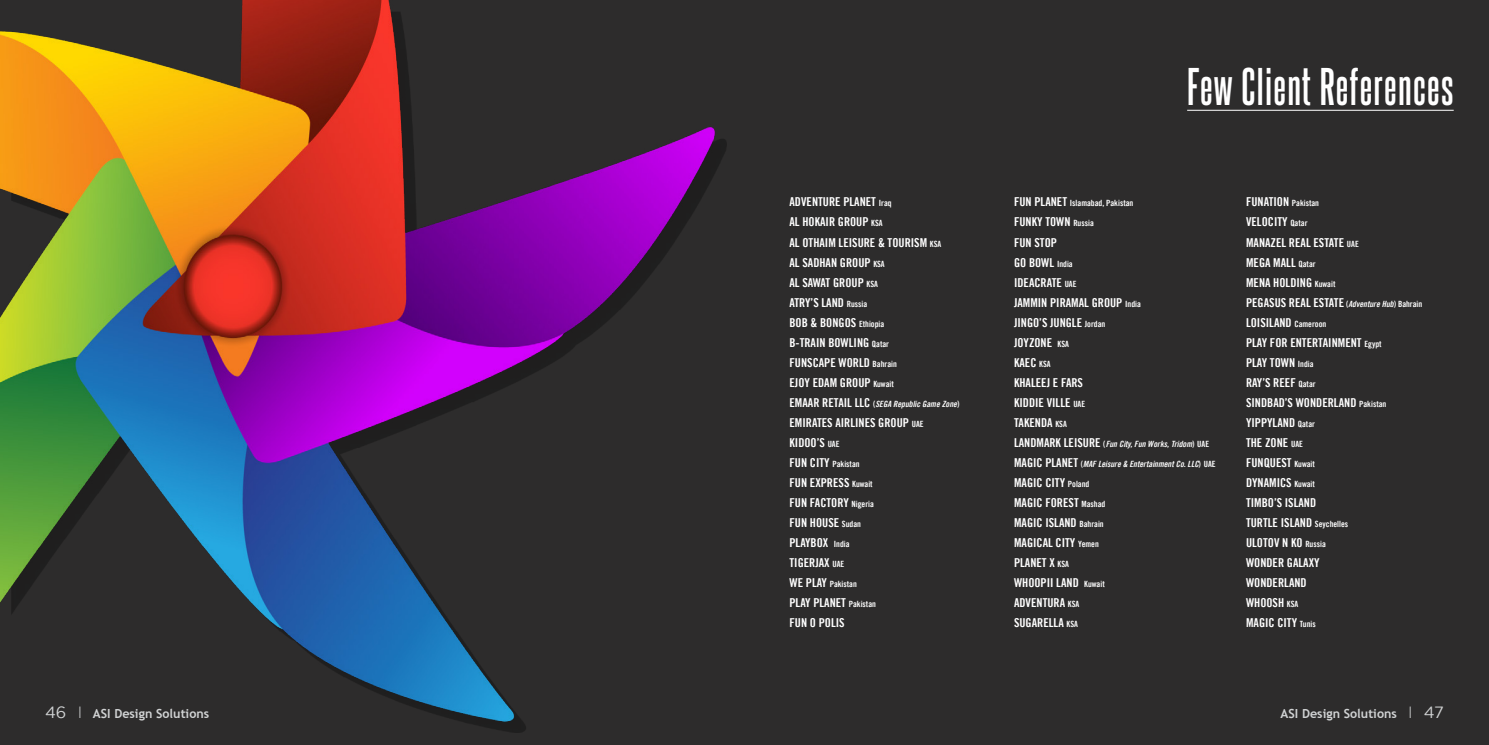
<style>
.page{position:relative;width:1489px;height:745px;background:#fff}
.page>*{position:absolute;margin:0;border:0;box-sizing:border-box;transform-origin:0 0}
.t1{font:700 45px "Steelfish Rg";letter-spacing:.03em;color:#fff}
.t2{font:700 12.5px "Trebuchet MS";color:#d1d3d4}
.t3{font:12.25px/20px "Trade Gothic LT Bold Cond Twenty";color:#fff}
.t4{font:8.62px "Trade Gothic LT Bold Cond Twenty Obl";color:#fff}
.t5{font:8.62px "Trade Gothic LT Bold Cond Twenty";color:#fff}
.s1{font-size:8.62px}
.s2{font-family:"Trade Gothic LT Bold Cond Twenty";font-size:12.25px}
.s3{font-family:"Trade Gothic LT Bold Cond Twenty"}
.s4{font-size:12.25px}
.s5{font-family:"Trade Gothic LT Bold Cond Twenty Obl";font-size:8.62px}
.s6{font-family:"Gotham";font-weight:400;font-size:16.25px}
.s7{font-family:"Gotham";font-weight:300;font-size:16.25px}
</style>
<div class="page">
<div style="left:0;top:0;width:1488px;height:744px;background:#2d2c2c"></div>
<img style="left:0;top:0;width:727px;height:733px">
<hr style="left:1187px;top:110px;width:266px;height:1px;background:#fff">
<p class="t3" style="left:789px;top:192px;width:153px">ADVENTURE PLANET <span class="s1">Iraq<br></span>AL HOKAIR GROUP <span class="s1">KSA<br></span>AL OTHAIM LEISURE &amp; TOURISM <span class="s1">KSA<br></span>AL SADHAN GROUP <span class="s1">KSA<br></span>AL SAWAT GROUP <span class="s1">KSA<br></span>ATRY’S LAND <span class="s1">Russia<br></span>BOB &amp; BONGOS <span class="s1">Ethiopia<br></span>B-TRAIN BOWLING <span class="s1">Qatar<br></span>FUNSCAPE WORLD <span class="s1">Bahrain<br></span>EJOY EDAM GROUP <span class="s1">Kuwait</span></p>
<p class="t4" style="left:789px;top:398px;width:171px"><span class="s2">EMAAR RETAIL LLC</span> <span class="s3">(</span>SEGA Republic Game Zone<span class="s3">)</span></p>
<p class="t3" style="left:789px;top:412px;width:136px">EMIRATES AIRLINES GROUP <span class="s1">UAE<br></span>KIDOO’S <span class="s1">UAE</span></p>
<p class="t5" style="left:789px;top:458px;width:72px"><span class="s4">FUN CITY</span> Pakistan</p>
<p class="t3" style="left:789px;top:472px;width:86px">FUN EXPRESS <span class="s1">Kuwait<br></span>FUN FACTORY <span class="s1">Nigeria<br></span>FUN HOUSE <span class="s1">Sudan<br></span>PLAYBOX <span class="s1">India<br></span>TIGERJAX <span class="s1">UAE</span></p>
<p class="t5" style="left:789px;top:578px;width:69px"><span class="s4">WE PLAY</span> Pakistan</p>
<p class="t3" style="left:789px;top:592px;width:88px">PLAY PLANET <span class="s1">Pakistan<br></span>FUN O POLIS</p>
<h1 class="t1" style="left:1187px;top:55px;width:268px">Few Client References</h1>
<p class="t5" style="left:1014px;top:198px;width:121px"><span class="s4">FUN PLANET</span> Islamabad, Pakistan</p>
<p class="t3" style="left:1014px;top:212px;width:128px">FUNKY TOWN <span class="s1">Russia<br></span>FUN STOP<br>GO BOWL <span class="s1">India<br></span>IDEACRATE <span class="s1">UAE<br></span>JAMMIN PIRAMAL GROUP <span class="s1">India<br></span>JINGO’S JUNGLE <span class="s1">Jordan<br></span>JOYZONE <span class="s1">KSA<br></span>KAEC <span class="s1">KSA<br></span>KHALEEJ E FARS<br>KIDDIE VILLE <span class="s1">UAE<br></span>TAKENDA <span class="s1">KSA</span></p>
<p class="t4" style="left:1014px;top:438px;width:197px"><span class="s2">LANDMARK LEISURE</span> <span class="s3">(</span>Fun City, Fun Works, Tridom<span class="s3">) UAE</span></p>
<p class="t4" style="left:1014px;top:458px;width:203px"><span class="s2">MAGIC PLANET</span> <span class="s3">(</span>MAF Leisure &amp; Entertainment Co. LLC<span class="s3">) UAE</span></p>
<p class="t3" style="left:1014px;top:472px;width:93px">MAGIC CITY <span class="s1">Poland<br></span>MAGIC FOREST <span class="s1">Mashad<br></span>MAGIC ISLAND <span class="s1">Bahrain<br></span>MAGICAL CITY <span class="s1">Yemen<br></span>PLANET X <span class="s1">KSA<br></span>WHOOPII LAND <span class="s1">Kuwait<br></span>ADVENTURA <span class="s1">KSA<br></span>SUGARELLA <span class="s1">KSA</span></p>
<p class="t3" style="left:1245px;top:192px;width:178px">FUNATION <span class="s1">Pakistan<br></span>VELOCITY <span class="s1">Qatar<br></span>MANAZEL REAL ESTATE <span class="s1">UAE<br></span>MEGA MALL <span class="s1">Qatar<br></span>MENA HOLDING <span class="s1">Kuwait<br></span>PEGASUS REAL ESTATE <span class="s1">(</span><span class="s5">Adventure Hub</span><span class="s1">) Bahrain<br></span>LOISILAND <span class="s1">Cameroon<br></span>PLAY FOR ENTERTAINMENT <span class="s1">Egypt<br></span>PLAY TOWN <span class="s1">India<br></span>RAY’S REEF <span class="s1">Qatar<br></span>SINDBAD’S WONDERLAND <span class="s1">Pakistan<br></span>YIPPYLAND <span class="s1">Qatar<br></span>THE ZONE <span class="s1">UAE<br></span>FUNQUEST <span class="s1">Kuwait<br></span>DYNAMICS <span class="s1">Kuwait<br></span>TIMBO’S ISLAND<br>TURTLE ISLAND <span class="s1">Seychelles<br></span>ULOTOV N KO <span class="s1">Russia<br></span>WONDER GALAXY<br>WONDERLAND<br>WHOOSH <span class="s1">KSA<br></span>MAGIC CITY <span class="s1">Tunis</span></p>
<p class="t2" style="left:45px;top:705px;width:166px"><span class="s6">46</span> <span class="s7">I</span> ASI Design Solutions</p>
<p class="t2" style="left:1280px;top:705px;width:165px">ASI Design Solutions <span class="s7">I</span> <span class="s6">47</span></p>
</div>
